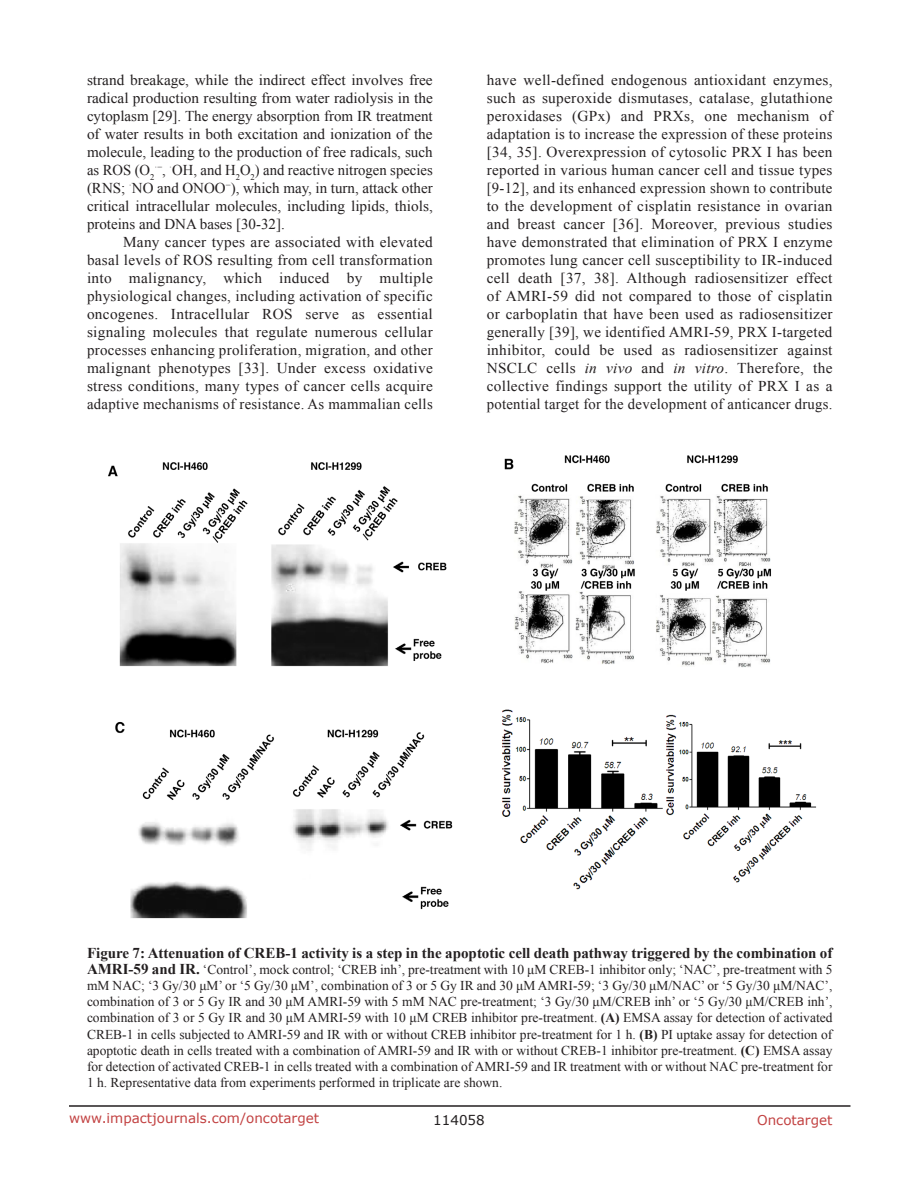
<style>
.page{position:relative;width:918px;height:1188px;background:#fff}
.page>*{position:absolute;margin:0;border:0;box-sizing:border-box;transform-origin:0 0}
.BodyText{font:15px/18px "Times New Roman";letter-spacing:.02em;color:#231f20;text-align:justify}
.figuretext{font:700 15px "Times New Roman";color:#231f20}
.figuretext-2{font:13.5px/16.2px "Times New Roman";color:#231f20;text-align:justify}
.t1{font:13.5px "Verdana";color:#c24141}
.t2{font:13.5px "Verdana";color:#231f20}
.s1{font-style:italic}
.s2{font-weight:700;font-size:15px}
.s3{font-weight:700}
</style>
<div class="page">
<hr style="left:69px;top:1105px;width:781px;height:2px;background:#231f20">
<img style="left:108px;top:455px;width:708px;height:464px">
<p class="BodyText" style="left:87px;top:71px;width:347px">strand breakage, while the indirect effect involves free radical production resulting from water radiolysis in the cytoplasm [29]. The energy absorption from IR treatment of water results in both excitation and ionization of the molecule, leading to the production of free radicals, such as ROS (O<sub>2</sub><sup>·−</sup>, <sup>·</sup>OH, and H<sub>2</sub>O<sub>2</sub>) and reactive nitrogen species (RNS; <sup>·</sup>NO and ONOO<sup>−</sup>), which may, in turn, attack other critical intracellular molecules, including lipids, thiols, proteins and DNA bases [30-32].</p>
<p class="BodyText" style="left:87px;top:233px;width:347px;text-indent:36px">Many cancer types are associated with elevated basal levels of ROS resulting from cell transformation into malignancy, which induced by multiple physiological changes, including activation of specific oncogenes. Intracellular ROS serve as essential signaling molecules that regulate numerous cellular processes enhancing proliferation, migration, and other malignant phenotypes [33]. Under excess oxidative stress conditions, many types of cancer cells acquire adaptive mechanisms of resistance. As mammalian cells</p>
<p class="BodyText" style="left:487px;top:71px;width:347px">have well-defined endogenous antioxidant enzymes, such as superoxide dismutases, catalase, glutathione peroxidases (GPx) and PRXs, one mechanism of adaptation is to increase the expression of these proteins [34, 35]. Overexpression of cytosolic PRX I has been reported in various human cancer cell and tissue types [9-12], and its enhanced expression shown to contribute to the development of cisplatin resistance in ovarian and breast cancer [36]. Moreover, previous studies have demonstrated that elimination of PRX I enzyme promotes lung cancer cell susceptibility to IR-induced cell death [37, 38]. Although radiosensitizer effect of AMRI-59 did not compared to those of cisplatin or carboplatin that have been used as radiosensitizer generally [39], we identified AMRI-59, PRX I-targeted inhibitor, could be used as radiosensitizer against NSCLC cells <span class="s1">in vivo</span> and <span class="s1">in vitro</span>. Therefore, the collective findings support the utility of PRX I as a potential target for the development of anticancer drugs.</p>
<p class="figuretext" style="left:87px;top:942px;width:747px">Figure 7: Attenuation of CREB-1 activity is a step in the apoptotic cell death pathway triggered by the combination of</p>
<p class="figuretext-2" style="left:87px;top:961px;width:747px"><span class="s2">AMRI-59 and IR.</span> ‘Control’, mock control; ‘CREB inh’, pre-treatment with 10 μM CREB-1 inhibitor only; ‘NAC’, pre-treatment with 5 mM NAC; ‘3 Gy/30 μM’ or ‘5 Gy/30 μM’, combination of 3 or 5 Gy IR and 30 μM AMRI-59; ‘3 Gy/30 μM/NAC’ or ‘5 Gy/30 μM/NAC’, combination of 3 or 5 Gy IR and 30 μM AMRI-59 with 5 mM NAC pre-treatment; ‘3 Gy/30 μM/CREB inh’ or ‘5 Gy/30 μM/CREB inh’, combination of 3 or 5 Gy IR and 30 μM AMRI-59 with 10 μM CREB inhibitor pre-treatment. <span class="s3">(A)</span> EMSA assay for detection of activated CREB-1 in cells subjected to AMRI-59 and IR with or without CREB inhibitor pre-treatment for 1 h. <span class="s3">(B)</span> PI uptake assay for detection of apoptotic death in cells treated with a combination of AMRI-59 and IR with or without CREB-1 inhibitor pre-treatment. <span class="s3">(C)</span> EMSA assay for detection of activated CREB-1 in cells treated with a combination of AMRI-59 and IR treatment with or without NAC pre-treatment for 1 h. Representative data from experiments performed in triplicate are shown.</p>
<p class="t1" style="left:69px;top:1109px;width:252px">www.impactjournals.com/oncotarget</p>
<p class="t2" style="left:433px;top:1111px;width:53px">114058</p>
<p class="t1" style="left:757px;top:1111px;width:77px">Oncotarget</p>
</div>
